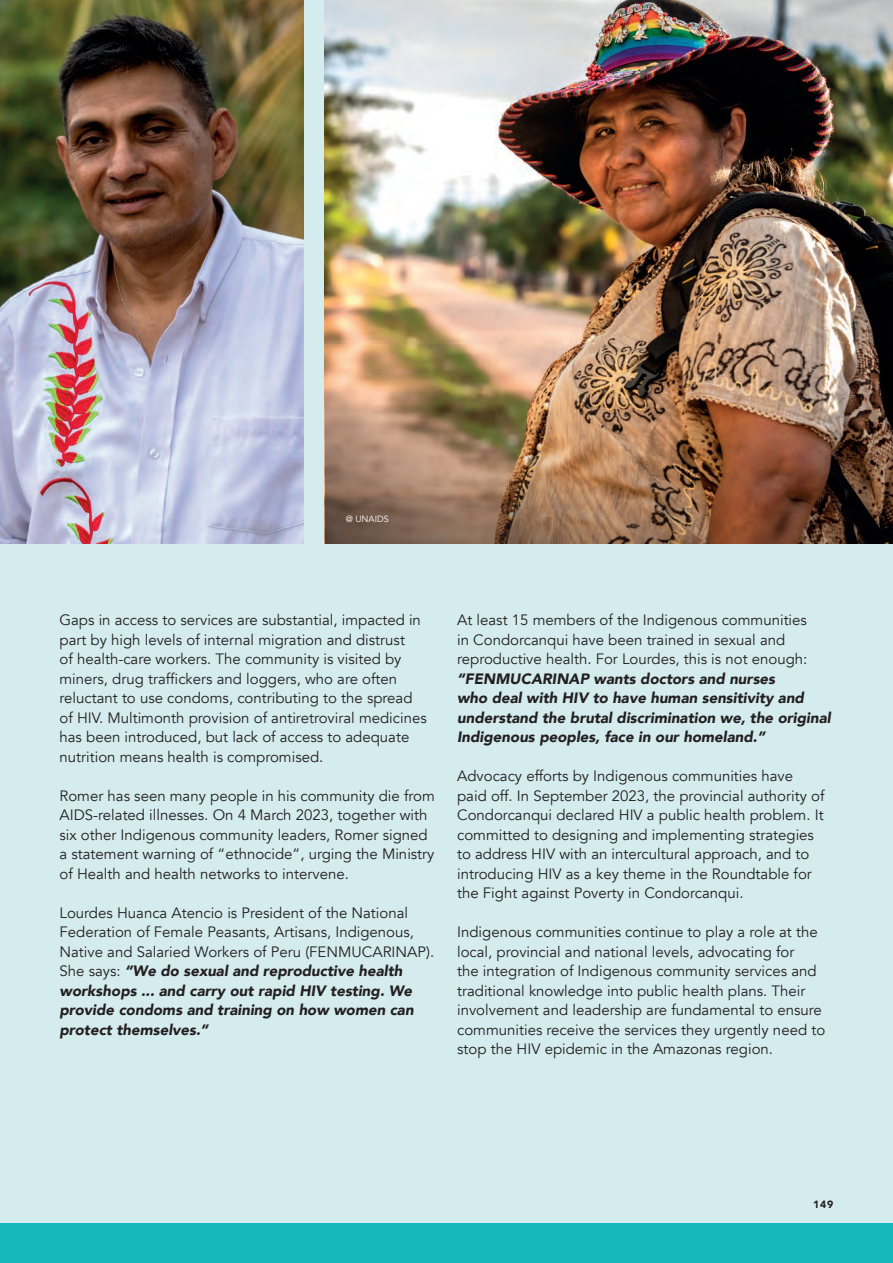
<style>
.page{position:relative;width:893px;height:1263px;background:#d5ecee}
.page>*{position:absolute;margin:0;border:0;box-sizing:border-box;transform-origin:0 0}
.t1{font:15px/19.5px "Avenir";color:#231f20}
.t2{font:italic 900 15px/19.5px "Avenir";color:#231f20}
.t3{font:900 10.5px "Avenir";color:#231f20}
.t4{font:9px "Avenir";color:#fff}
.s1{font-weight:900;font-style:italic}
</style>
<div class="page">
<img style="left:0;top:0;width:303px;height:333px">
<img style="left:325px;top:0;width:568px;height:294px">
<div style="left:0;top:1224px;width:893px;height:39px;background:#14b7bc"></div>
<svg style="left:0;top:333px;width:303px;height:211px;background:#c0bcd2"></svg>
<img style="left:325px;top:294px;width:568px;height:250px">
<p class="t4" style="left:346px;top:514px;width:45px">@ UNAIDS</p>
<p class="t1" style="left:60px;top:610px;width:369px">Gaps in access to services are substantial, impacted in part by high levels of internal migration and distrust<br>of health-care workers. The community is visited by miners, drug traffickers and loggers, who are often reluctant to use condoms, contributing to the spread of HIV. Multimonth provision of antiretroviral medicines has been introduced, but lack of access to adequate nutrition means health is compromised.</p>
<p class="t1" style="left:60px;top:786px;width:377px">Romer has seen many people in his community die from AIDS-related illnesses. On 4 March 2023, together with six other Indigenous community leaders, Romer signed a statement warning of “ethnocide”, urging the Ministry of Health and health networks to intervene.</p>
<p class="t1" style="left:60px;top:903px;width:376px">Lourdes Huanca Atencio is President of the National Federation of Female Peasants, Artisans, Indigenous, Native and Salaried Workers of Peru (FENMUCARINAP).<br>She says: <span class="s1">“We do sexual and reproductive health workshops ... and carry out rapid HIV testing. We provide condoms and training on how women can protect themselves.”</span></p>
<p class="t1" style="left:457px;top:610px;width:352px">At least 15 members of the Indigenous communities in Condorcanqui have been trained in sexual and reproductive health. For Lourdes, this is not enough:</p>
<p class="t2" style="left:457px;top:668px;width:375px">“FENMUCARINAP wants doctors and nurses<br>who deal with HIV to have human sensitivity and understand the brutal discrimination we, the original Indigenous peoples, face in our homeland.”</p>
<p class="t1" style="left:457px;top:766px;width:369px">Advocacy efforts by Indigenous communities have paid off. In September 2023, the provincial authority of Condorcanqui declared HIV a public health problem. It committed to designing and implementing strategies to address HIV with an intercultural approach, and to introducing HIV as a key theme in the Roundtable for the Fight against Poverty in Condorcanqui.</p>
<p class="t1" style="left:457px;top:922px;width:370px">Indigenous communities continue to play a role at the local, provincial and national levels, advocating for<br>the integration of Indigenous community services and traditional knowledge into public health plans. Their involvement and leadership are fundamental to ensure communities receive the services they urgently need to stop the HIV epidemic in the Amazonas region.</p>
<p class="t3" style="left:813px;top:1195px;width:22px">149</p>
</div>
